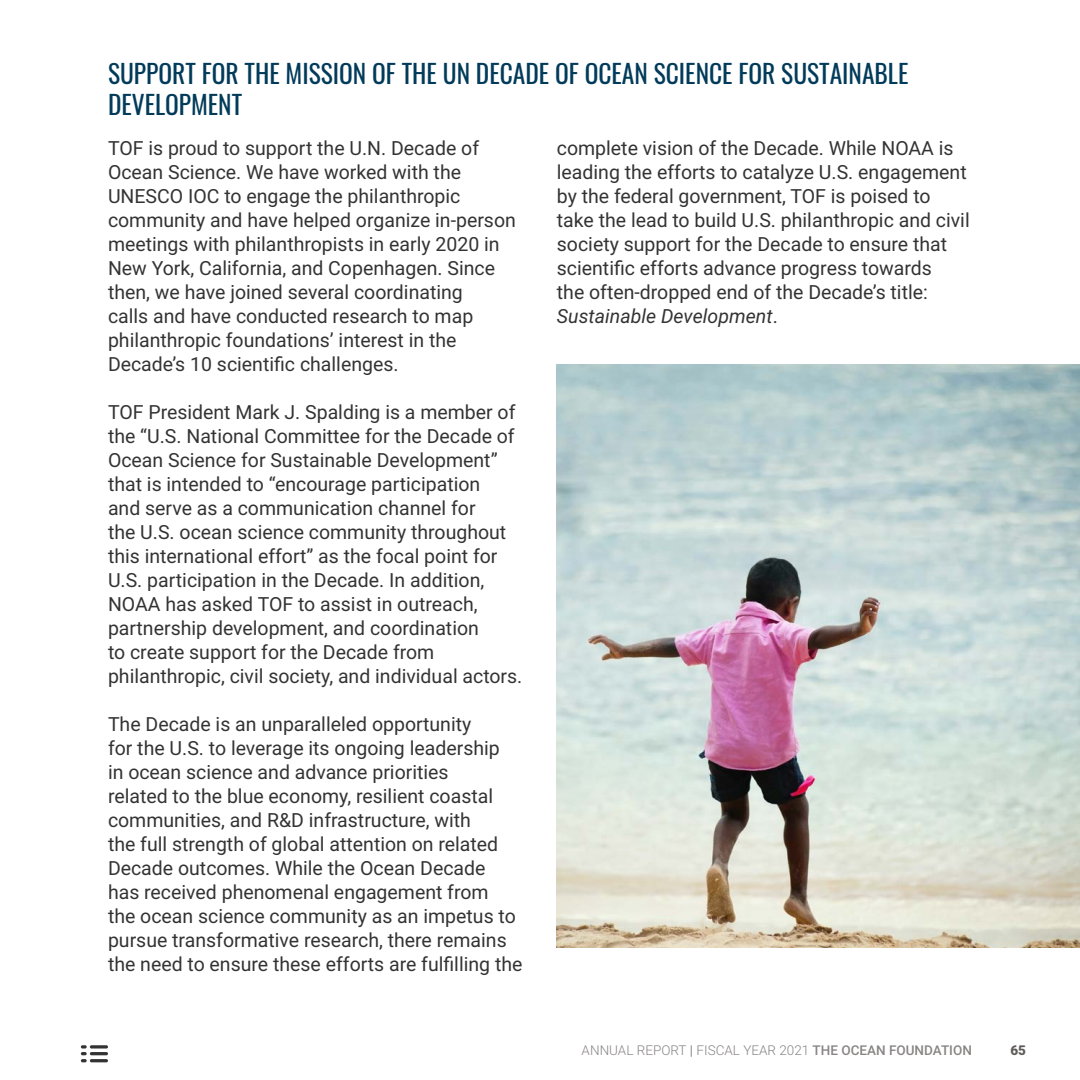
<style>
.page{position:relative;width:1080px;height:1080px;background:#fff}
.page>*{position:absolute;margin:0;border:0;box-sizing:border-box;transform-origin:0 0}
.t1{font:25.5px/30.6px "Oswald";color:#023b5a}
.t2{font:19.5px/24px "Roboto";color:#323332}
.t3{font:300 13.5px "Roboto";color:#5f5b5a}
.t4{font:900 13.5px "Roboto";color:#5f5b5a}
.s1{font-style:italic}
.s2{font-weight:400}
.s3{font-weight:500}
</style>
<div class="page">
<img style="left:557px;top:365px;width:523px;height:583px">
<svg style="left:90px;top:1045px;width:18px;height:4px"></svg>
<hr style="left:90px;top:1052px;width:18px;height:3px;background:#323332;border-radius:2px">
<svg style="left:81px;top:1045px;width:6px;height:17px"></svg>
<hr style="left:90px;top:1059px;width:18px;height:3px;background:#323332;border-radius:2px">
<p class="t1" style="left:108px;top:56px;width:802px">SUPPORT FOR THE MISSION OF THE UN DECADE OF OCEAN SCIENCE FOR SUSTAINABLE<br>DEVELOPMENT</p>
<p class="t2" style="left:108px;top:135px;width:409px">TOF is proud to support the U.N. Decade of Ocean Science. We have worked with the UNESCO IOC to engage the philanthropic community and have helped organize in-person meetings with philanthropists in early 2020 in New York, California, and Copenhagen. Since then, we have joined several coordinating<br>calls and have conducted research to map philanthropic foundations’ interest in the Decade’s 10 scientific challenges.</p>
<p class="t2" style="left:108px;top:399px;width:416px">TOF President Mark J. Spalding is a member of the “U.S. National Committee for the Decade of Ocean Science for Sustainable Development” that is intended to “encourage participation<br>and serve as a communication channel for<br>the U.S. ocean science community throughout this international effort” as the focal point for U.S. participation in the Decade. In addition, NOAA has asked TOF to assist in outreach, partnership development, and coordination<br>to create support for the Decade from philanthropic, civil society, and individual actors.</p>
<p class="t2" style="left:108px;top:711px;width:416px">The Decade is an unparalleled opportunity<br>for the U.S. to leverage its ongoing leadership<br>in ocean science and advance priorities<br>related to the blue economy, resilient coastal communities, and R&amp;D infrastructure, with<br>the full strength of global attention on related Decade outcomes. While the Ocean Decade<br>has received phenomenal engagement from<br>the ocean science community as an impetus to pursue transformative research, there remains the need to ensure these efforts are fulfilling the</p>
<p class="t2" style="left:557px;top:135px;width:414px">complete vision of the Decade. While NOAA is leading the efforts to catalyze U.S. engagement by the federal government, TOF is poised to take the lead to build U.S. philanthropic and civil society support for the Decade to ensure that scientific efforts advance progress towards<br>the often-dropped end of the Decade’s title:<br><span class="s1">Sustainable Development</span>.</p>
<p class="t3" style="left:582px;top:1041px;width:392px">ANNUAL REPORT <span class="s2">|</span> FISCAL YEAR 2021 <span class="s3">THE OCEAN FOUNDATION</span></p>
<p class="t4" style="left:1010px;top:1041px;width:17px">65</p>
</div>
